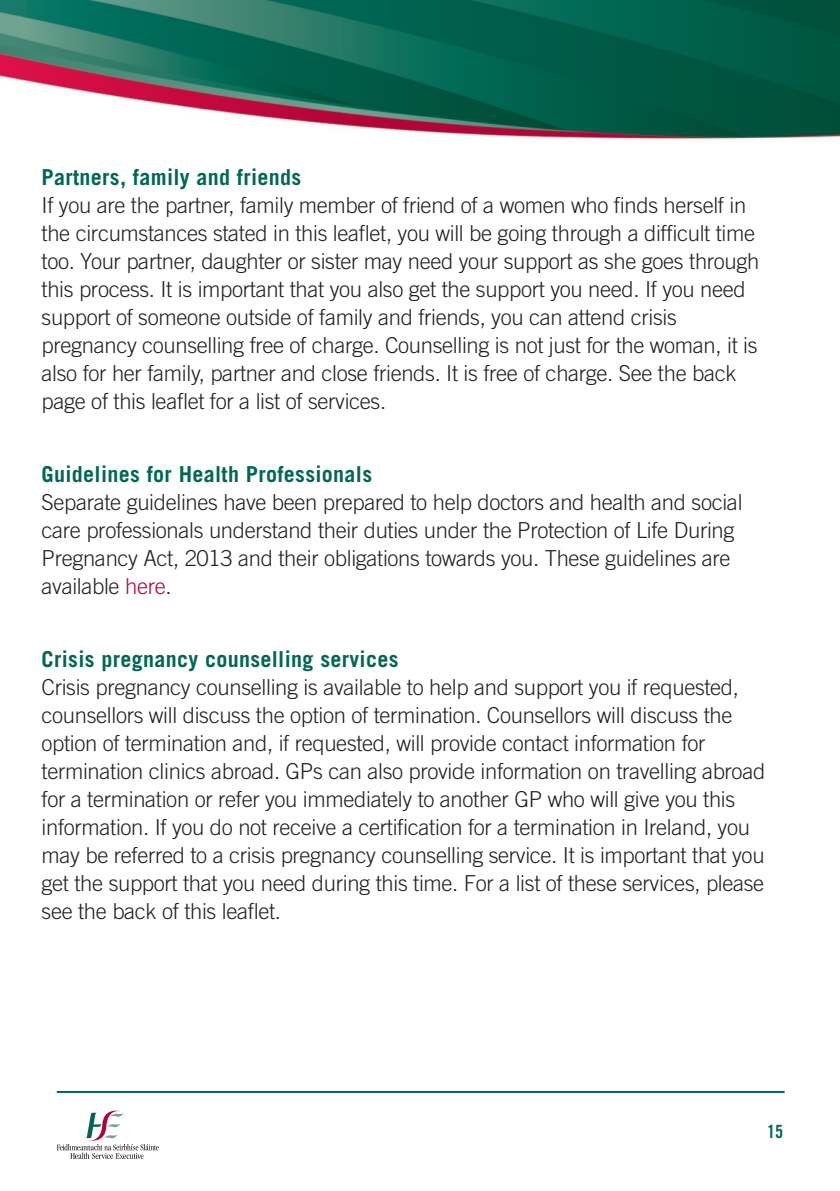
<style>
.page{position:relative;width:840px;height:1191px;background:#fff}
.page>*{position:absolute;margin:0;border:0;box-sizing:border-box;transform-origin:0 0}
.t1{font:300 22px/28px "Trade Gothic LT Std";letter-spacing:-.015em;color:#231f20}
.t2{font:700 22px "Trade Gothic LT Std";letter-spacing:.015em;color:#006756}
.t3{font:18.2px "Trade Gothic LT Std Bd Cn 20";color:#006756}
.s1{color:#b30437}
</style>
<div class="page">
<img style="left:0;top:0;width:839px;height:139px">
<hr style="left:57px;top:1091px;width:727px;height:2px;background:#006756">
<svg style="left:57px;top:1110px;width:102px;height:49px"></svg>
<p class="t2" style="left:42px;top:169px;width:261px">Partners, family and friends</p>
<p class="t1" style="left:42px;top:193px;width:719px">If you are the partner, family member of friend of a women who finds herself in the circumstances stated in this leaflet, you will be going through a difficult time too. Your partner, daughter or sister may need your support as she goes through this process. It is important that you also get the support you need. If you need support of someone outside of family and friends, you can attend crisis pregnancy counselling free of charge. Counselling is not just for the woman, it is also for her family, partner and close friends. It is free of charge. See the back page of this leaflet for a list of services.</p>
<p class="t2" style="left:42px;top:466px;width:332px">Guidelines for Health Professionals</p>
<p class="t1" style="left:42px;top:490px;width:702px">Separate guidelines have been prepared to help doctors and health and social care professionals understand their duties under the Protection of Life During Pregnancy Act, 2013 and their obligations towards you. These guidelines are available <span class="s1">here</span>.</p>
<p class="t2" style="left:42px;top:651px;width:358px">Crisis pregnancy counselling services</p>
<p class="t1" style="left:42px;top:675px;width:724px">Crisis pregnancy counselling is available to help and support you if requested, counsellors will discuss the option of termination. Counsellors will discuss the option of termination and, if requested, will provide contact information for termination clinics abroad. GPs can also provide information on travelling abroad for a termination or refer you immediately to another GP who will give you this information. If you do not receive a certification for a termination in Ireland, you may be referred to a crisis pregnancy counselling service. It is important that you get the support that you need during this time. For a list of these services, please see the back of this leaflet.</p>
<p class="t3" style="left:766px;top:1121px;width:17px">15</p>
</div>
